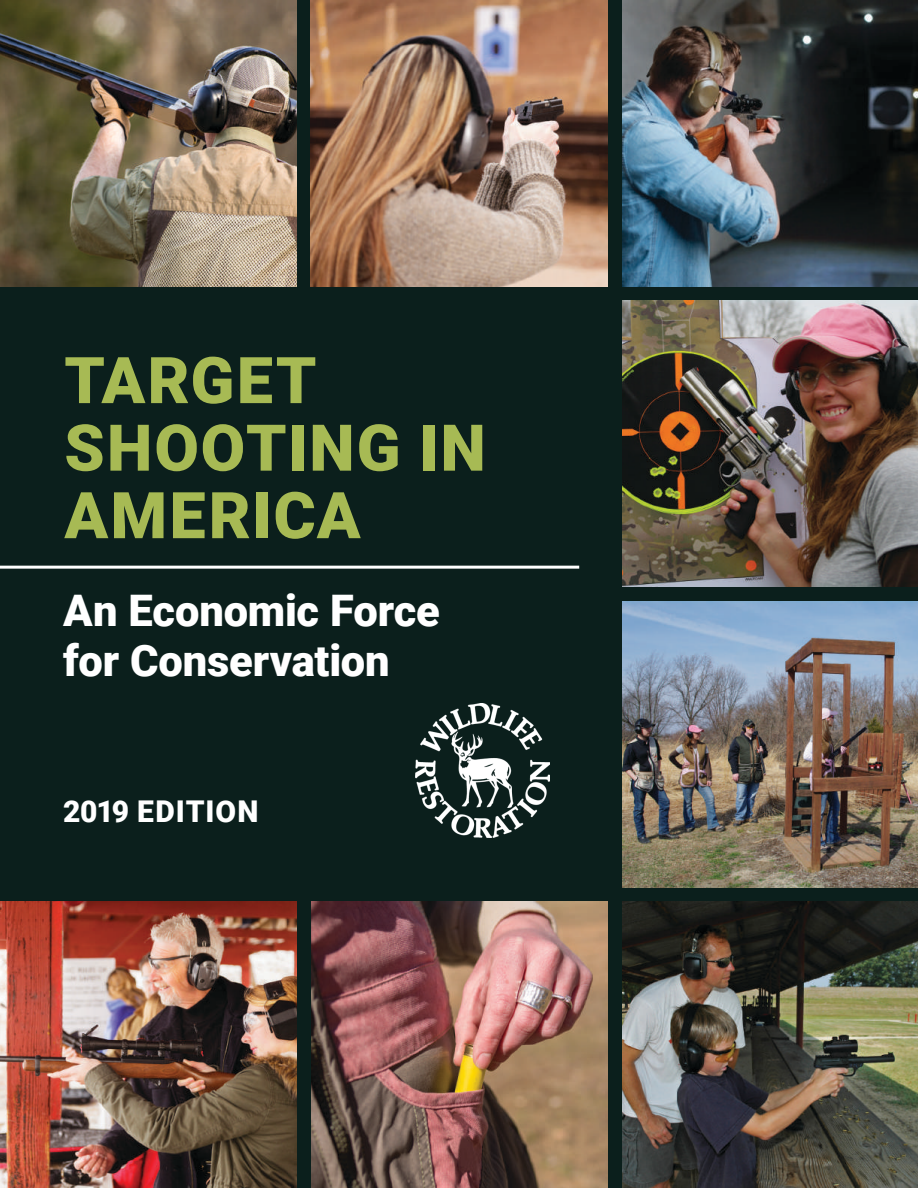
<style>
.page{position:relative;width:918px;height:1188px;background:#0b1f1c}
.page>*{position:absolute;margin:0;border:0;box-sizing:border-box;transform-origin:0 0}
.t1{font:900 64.5px/67.5px "Roboto";letter-spacing:.03em;color:#a7ba54}
.t2{font:900 43.5px/49.5px "Roboto";letter-spacing:-.005em;color:#fff}
.t3{font:900 30px "Roboto";letter-spacing:.025em;color:#fff}
</style>
<div class="page">
<hr style="left:0;top:566px;width:579px;height:3px;background:#fff">
<img style="left:622px;top:301px;width:296px;height:286px">
<img style="left:622px;top:601px;width:296px;height:286px">
<img style="left:0;top:902px;width:297px;height:286px">
<img style="left:311px;top:0;width:296px;height:286px">
<img style="left:622px;top:902px;width:296px;height:286px">
<img style="left:622px;top:0;width:296px;height:286px">
<img style="left:311px;top:902px;width:297px;height:286px">
<img style="left:0;top:0;width:297px;height:286px">
<img style="left:416px;top:703px;width:134px;height:134px">
<h1 class="t1" style="left:64px;top:344px;width:423px">TARGET<br>SHOOTING IN<br>AMERICA</h1>
<p class="t2" style="left:63px;top:584px;width:378px">An Economic Force for Conservation</p>
<p class="t3" style="left:63px;top:790px;width:197px">2019 EDITION</p>
</div>
